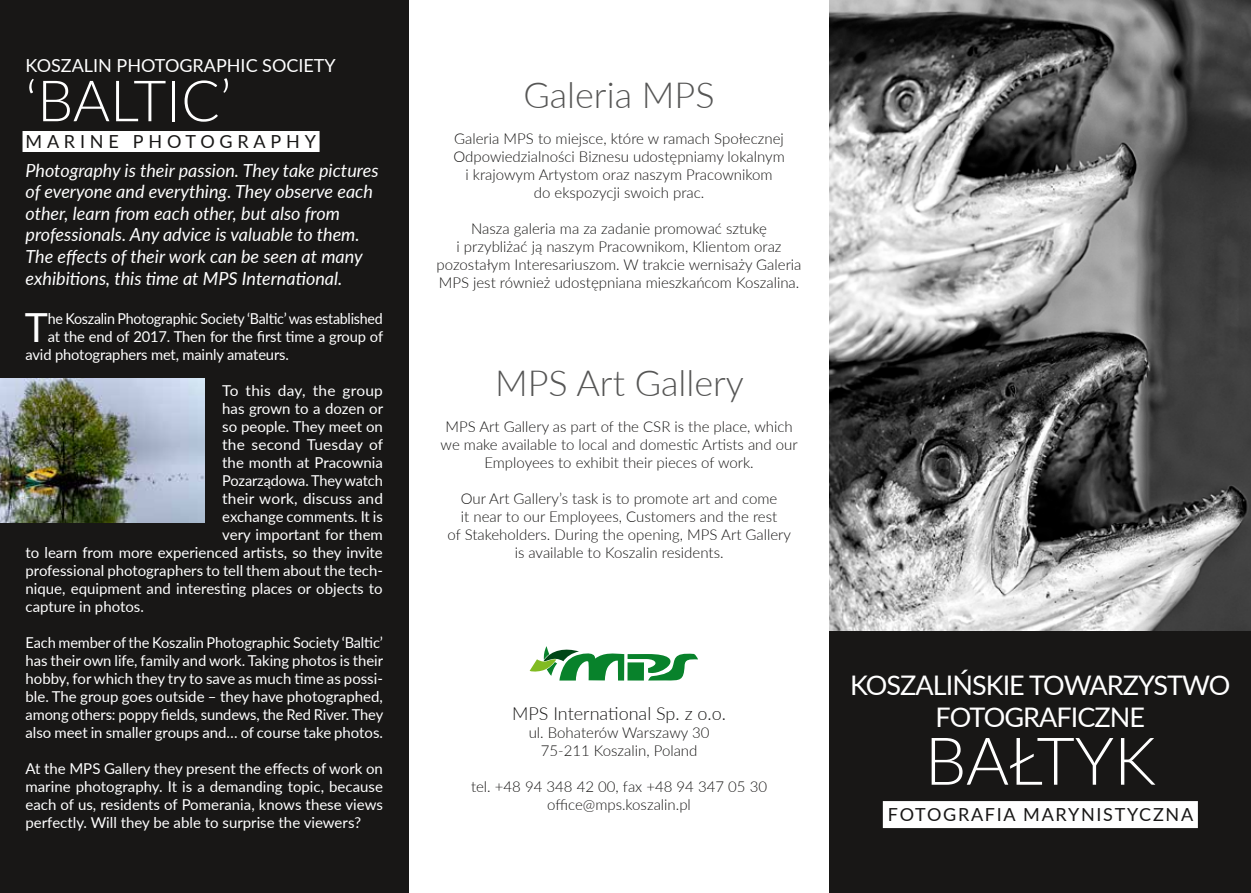
<style>
.page{position:relative;width:1251px;height:893px;background:#fff}
.page>*{position:absolute;margin:0;border:0;box-sizing:border-box;transform-origin:0 0}
.t1{font:300 66px "Lato";letter-spacing:-.005em;color:#fff}
.t2{font:300 57px "Lato";color:#fff}
.t3{font:40.05px "Lato";color:#fff}
.t4{font:300 36px "Lato";color:#565655}
.t5{font:27px/31.2px "Lato";letter-spacing:-.035em;color:#fff;text-align:center}
.t6{font:italic 18px/21.6px "Lato";color:#fff}
.t7{font:18px "Lato";color:#fff}
.t8{font:300 18px "Lato";color:#181716}
.t9{font:18px "Lato";letter-spacing:.095em;color:#181716}
.t10{font:18px "Lato";letter-spacing:.265em;color:#181716}
.t11{font:15px/18px "Lato";color:#fff;text-align:justify}
.t12{font:300 15px/18px "Lato";color:#181716;text-align:center}
.t13{font:15px "Lato";letter-spacing:-.02em;color:#fff;scale:.95 1}
</style>
<div class="page">
<div style="left:829px;top:630px;width:421px;height:263px;background:#181716"></div>
<div style="left:0;top:0;width:408px;height:893px;background:#181716"></div>
<div style="left:882px;top:801px;width:315px;height:27px;background:#fff"></div>
<img style="left:829px;top:0;width:421px;height:630px">
<svg style="left:529px;top:646px;width:169px;height:34px"></svg>
<div style="left:23px;top:131px;width:296px;height:21px;background:#fff"></div>
<img style="left:0;top:378px;width:204px;height:144px">
<p class="t7" style="left:26px;top:53px;width:312px">KOSZALIN PHOTOGRAPHIC SOCIETY</p>
<h2 class="t2" style="left:26px;top:61px;width:207px">‘BALTIC’</h2>
<p class="t10" style="left:26px;top:129px;width:292px">MARINE PHOTOGRAPHY</p>
<p class="t6" style="left:26px;top:158px;width:354px">Photography is their passion. They take pictures of everyone and everything. They observe each other, learn from each other, but also from professionals. Any advice is valuable to them.<br>The effects of their work can be seen at many exhibitions, this time at MPS International.</p>
<h3 class="t3" style="left:25px;top:299px;width:25px">T</h3>
<p class="t13" style="left:48px;top:308px;width:354px">he Koszalin Photographic Society ‘Baltic’ was established</p>
<p class="t11" style="left:48px;top:327px;width:337px">at the end of 2017. Then for the first time a group of</p>
<p class="t11" style="left:26px;top:345px;width:265px">avid photographers met, mainly amateurs.</p>
<p class="t11" style="left:222px;top:381px;width:162px">To this day, the group</p>
<p class="t11" style="left:222px;top:399px;width:162px">has grown to a dozen or</p>
<p class="t11" style="left:222px;top:417px;width:162px">so people. They meet on</p>
<p class="t11" style="left:222px;top:435px;width:162px">the second Tuesday of</p>
<p class="t11" style="left:222px;top:453px;width:162px">the month at Pracownia</p>
<p class="t11" style="left:222px;top:471px;width:162px">Pozarządowa. They watch</p>
<p class="t11" style="left:222px;top:489px;width:162px">their work, discuss and</p>
<p class="t11" style="left:222px;top:507px;width:162px">exchange comments. It is</p>
<p class="t11" style="left:222px;top:525px;width:162px">very important for them</p>
<p class="t11" style="left:26px;top:543px;width:359px">to learn from more experienced artists, so they invite</p>
<p class="t11" style="left:26px;top:561px;width:359px">professional photographers to tell them about the tech-</p>
<p class="t11" style="left:26px;top:579px;width:359px">nique, equipment and interesting places or objects to</p>
<p class="t11" style="left:26px;top:597px;width:120px">capture in photos.</p>
<p class="t11" style="left:26px;top:633px;width:359px">Each member of the Koszalin Photographic Society ‘Baltic’ has their own life, family and work. Taking photos is their hobby, for which they try to save as much time as possi&shy;ble. The group goes outside – they have photographed, among others: poppy fields, sundews, the Red River. They also meet in smaller groups and… of course take photos.</p>
<p class="t11" style="left:26px;top:759px;width:359px">At the MPS Gallery they present the effects of work on marine photography. It is a demanding topic, because each of us, residents of Pomerania, knows these views perfectly. Will they be able to surprise the viewers?</p>
<h3 class="t4" style="left:523px;top:70px;width:193px">Galeria MPS</h3>
<p class="t12" style="left:453px;top:129px;width:333px">Galeria MPS to miejsce, które w ramach Społecznej Odpowiedzialności Biznesu udostępniamy lokalnym i krajowym Artystom oraz naszym Pracownikom<br>do ekspozycji swoich prac.</p>
<p class="t12" style="left:436px;top:219px;width:366px">Nasza galeria ma za zadanie promować sztukę<br>i przybliżać ją naszym Pracownikom, Klientom oraz pozostałym Interesariuszom. W trakcie wernisaży Galeria MPS jest również udostępniana mieszkańcom Koszalina.</p>
<h3 class="t4" style="left:495px;top:358px;width:250px">MPS Art Gallery</h3>
<p class="t12" style="left:440px;top:417px;width:358px">MPS Art Gallery as part of the CSR is the place, which we make available to local and domestic Artists and our<br>Employees to exhibit their pieces of work.</p>
<p class="t12" style="left:447px;top:489px;width:345px">Our Art Gallery’s task is to promote art and come<br>it near to our Employees, Customers and the rest<br>of Stakeholders. During the opening, MPS Art Gallery is available to Koszalin residents.</p>
<p class="t8" style="left:512px;top:701px;width:215px">MPS International Sp. z o.o.</p>
<p class="t12" style="left:528px;top:723px;width:182px">ul. Bohaterów Warszawy 30<br>75-211 Koszalin, Poland</p>
<p class="t12" style="left:471px;top:777px;width:297px">tel. +48 94 348 42 00, fax +48 94 347 05 30 office@mps.koszalin.pl</p>
<h3 class="t5" style="left:849px;top:669px;width:382px">KOSZALIŃSKIE TOWARZYSTWO<br>FOTOGRAFICZNE</h3>
<h1 class="t1" style="left:924px;top:715px;width:233px">BAŁTYK</h1>
<p class="t9" style="left:887px;top:802px;width:307px">FOTOGRAFIA MARYNISTYCZNA</p>
</div>
